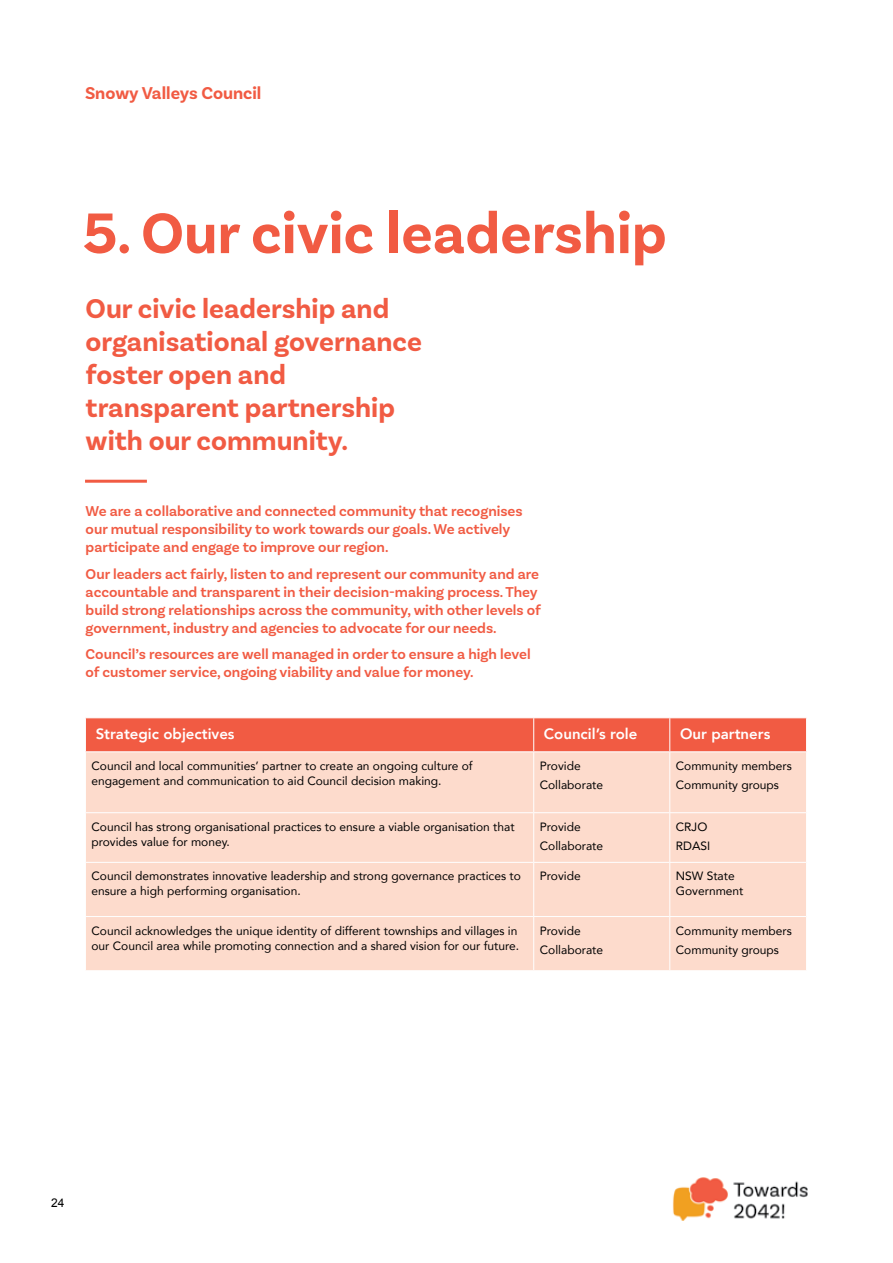
<style>
.page{position:relative;width:893px;height:1263px;background:#fff}
.page>*{position:absolute;margin:0;border:0;box-sizing:border-box;transform-origin:0 0}
.t1{font:700 60px "Basic Sans";color:#f15b43}
.t2{font:700 28.5px/33px "Basic Sans";color:#f15b43}
.t3{font:700 18px "Basic Sans";color:#f15b43}
.t4{font:600 15px/18px "Basic Sans";color:#f15b43}
.t5{font:800 15px "Avenir";color:#fff}
.t6{font:12px/19.2px "Avenir";color:#000}
.t7{font:12px "Arial";color:#000}
</style>
<div class="page">
<img style="left:672px;top:1178px;width:136px;height:43px">
<hr style="left:85px;top:480px;width:62px;height:3px;background:#f15b43">
<div style="left:86px;top:718px;width:720px;height:33px;background:#f15b43"></div>
<div style="left:86px;top:752px;width:720px;height:218px;background:#fddbcc"></div>
<hr style="left:533px;top:752px;width:1px;height:60px;background:#fff">
<hr style="left:669px;top:752px;width:1px;height:60px;background:#fff">
<hr style="left:533px;top:813px;width:1px;height:49px;background:#fff">
<hr style="left:533px;top:863px;width:1px;height:53px;background:#fff">
<hr style="left:533px;top:917px;width:1px;height:53px;background:#fff">
<hr style="left:669px;top:813px;width:1px;height:49px;background:#fff">
<hr style="left:669px;top:863px;width:1px;height:53px;background:#fff">
<hr style="left:669px;top:917px;width:1px;height:53px;background:#fff">
<hr style="left:85px;top:812px;width:449px;height:1px;background:#fff">
<hr style="left:534px;top:812px;width:136px;height:1px;background:#fff">
<hr style="left:670px;top:812px;width:136px;height:1px;background:#fff">
<hr style="left:85px;top:862px;width:449px;height:1px;background:#fff">
<hr style="left:85px;top:916px;width:449px;height:1px;background:#fff">
<hr style="left:534px;top:862px;width:136px;height:1px;background:#fff">
<hr style="left:534px;top:916px;width:136px;height:1px;background:#fff">
<hr style="left:670px;top:862px;width:136px;height:1px;background:#fff">
<hr style="left:670px;top:916px;width:136px;height:1px;background:#fff">
<hr style="left:533px;top:718px;width:1px;height:33px;background:#fff">
<hr style="left:669px;top:718px;width:1px;height:33px;background:#fff">
<h3 class="t3" style="left:85px;top:82px;width:178px">Snowy Valleys Council</h3>
<h1 class="t1" style="left:83px;top:197px;width:586px">5. Our civic leadership</h1>
<h2 class="t2" style="left:86px;top:292px;width:338px">Our civic leadership and organisational governance foster open and transparent partnership with our community.</h2>
<p class="t4" style="left:86px;top:502px;width:439px">We are a collaborative and connected community that recognises our mutual responsibility to work towards our goals. We actively participate and engage to improve our region.</p>
<p class="t4" style="left:86px;top:565px;width:457px">Our leaders act fairly, listen to and represent our community and are accountable and transparent in their decision-making process. They build strong relationships across the community, with other levels of government, industry and agencies to advocate for our needs.</p>
<p class="t4" style="left:86px;top:645px;width:447px">Council’s resources are well managed in order to ensure a high level of customer service, ongoing viability and value for money.</p>
<p class="t5" style="left:96px;top:722px;width:140px">Strategic objectives</p>
<p class="t5" style="left:544px;top:722px;width:95px">Council’s role</p>
<p class="t5" style="left:680px;top:722px;width:92px">Our partners</p>
<p class="t6" style="left:91px;top:758px;width:383px;line-height:15px">Council and local communities’ partner to create an ongoing culture of engagement and communication to aid Council decision making.</p>
<p class="t6" style="left:540px;top:756px;width:65px">Provide<br>Collaborate</p>
<p class="t6" style="left:676px;top:756px;width:118px">Community members<br>Community groups</p>
<p class="t6" style="left:91px;top:819px;width:425px;line-height:15px">Council has strong organisational practices to ensure a viable organisation that provides value for money.</p>
<p class="t6" style="left:540px;top:817px;width:65px">Provide<br>Collaborate</p>
<p class="t6" style="left:676px;top:817px;width:36px">CRJO<br>RDASI</p>
<p class="t6" style="left:91px;top:868px;width:431px;line-height:15px">Council demonstrates innovative leadership and strong governance practices to ensure a high performing organisation.</p>
<p class="t6" style="left:540px;top:866px;width:42px">Provide</p>
<p class="t6" style="left:676px;top:868px;width:69px;line-height:15px">NSW State<br>Government</p>
<p class="t6" style="left:91px;top:922px;width:429px;line-height:15px">Council acknowledges the unique identity of different townships and villages in our Council area while promoting connection and a shared vision for our future.</p>
<p class="t6" style="left:540px;top:920px;width:65px">Provide<br>Collaborate</p>
<p class="t6" style="left:676px;top:920px;width:118px">Community members<br>Community groups</p>
<p class="t7" style="left:51px;top:1194px;width:15px">24</p>
</div>
